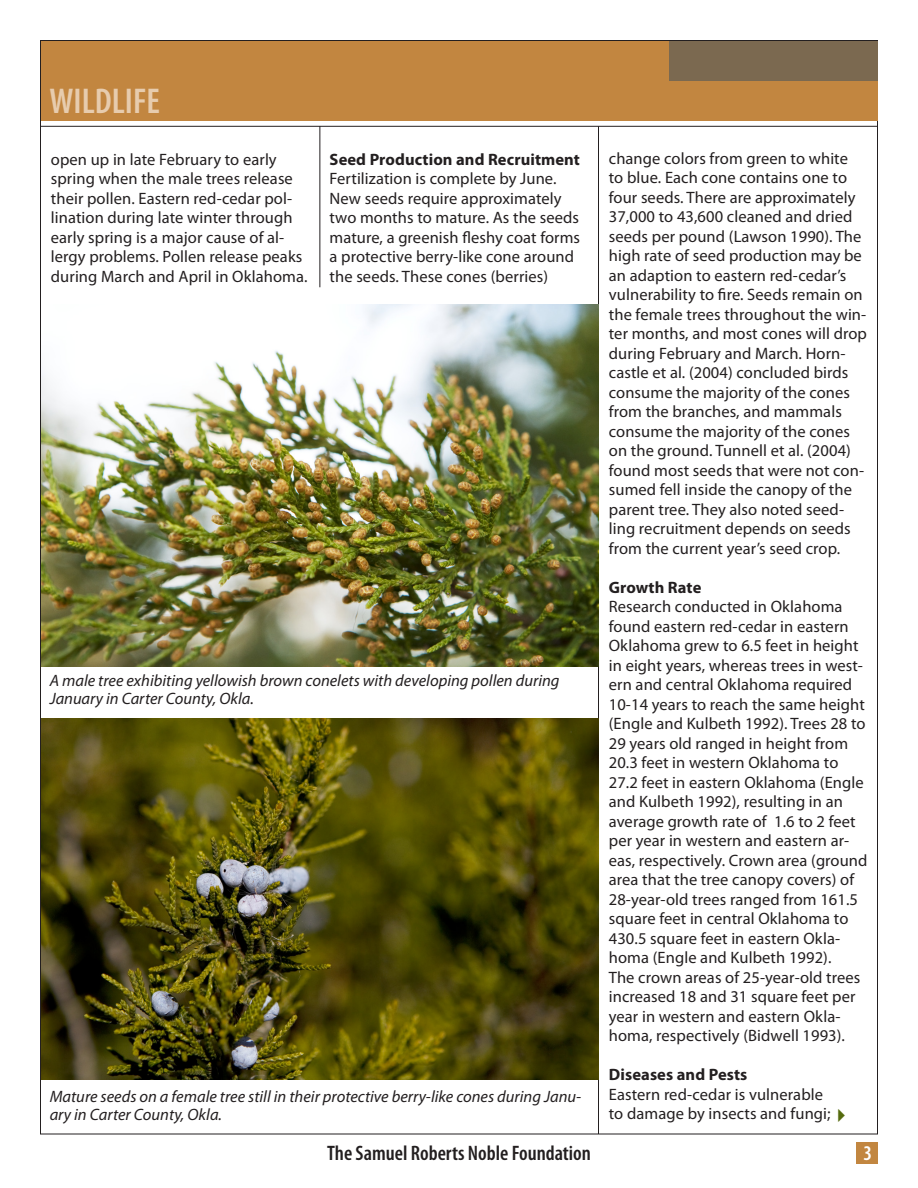
<style>
.page{position:relative;width:918px;height:1188px;background:#fff}
.page>*{position:absolute;margin:0;border:0;box-sizing:border-box;transform-origin:0 0}
.t1{font:600 condensed 36px "Myriad Pro";color:#e7ccae}
.t2{font:600 condensed 21px "Myriad Pro";color:#231f20}
.t3{font:600 condensed 21px "Myriad Pro";color:#fff}
.t4{font:16.5px/19.5px "Myriad Pro";letter-spacing:.005em;color:#231f20}
.t5{font:italic 16.5px/18px "Myriad Pro";color:#231f20}
.t6{font:700 16.5px "Myriad Pro";letter-spacing:.005em;color:#231f20}
.s1{color:#556b0e}
</style>
<div class="page">
<hr style="left:598px;top:126px;width:1px;height:1008px;background:#231f20">
<hr style="left:40px;top:126px;width:838px;height:1px;background:#231f20">
<div style="left:41px;top:41px;width:836px;height:79px;background:#c28640"></div>
<div style="left:669px;top:41px;width:208px;height:39px;background:#7b6950"></div>
<div style="left:856px;top:1142px;width:22px;height:21px;background:#c28640"></div>
<hr style="left:320px;top:126px;width:1px;height:161px;background:#231f20">
<img style="left:41px;top:305px;width:557px;height:361px">
<img style="left:41px;top:718px;width:557px;height:362px">
<h1 class="t1" style="left:50px;top:79px;width:112px">WILDLIFE</h1>
<p class="t4" style="left:51px;top:149px;width:258px">open up in late February to early spring when the male trees release their pollen. Eastern red-cedar pol&shy;lination during late winter through early spring is a major cause of al&shy;lergy problems. Pollen release peaks during March and April in Oklahoma.</p>
<p class="t6" style="left:330px;top:149px;width:252px">Seed Production and Recruitment</p>
<p class="t4" style="left:330px;top:169px;width:252px">Fertilization is complete by June.<br>New seeds require approximately two months to mature. As the seeds mature, a greenish fleshy coat forms a protective berry-like cone around the seeds. These cones (berries)</p>
<p class="t5" style="left:50px;top:671px;width:511px">A male tree exhibiting yellowish brown conelets with developing pollen during<br>January in Carter County, Okla.</p>
<p class="t5" style="left:50px;top:1087px;width:533px">Mature seeds on a female tree still in their protective berry-like cones during Janu&shy;ary in Carter County, Okla.</p>
<p class="t4" style="left:609px;top:148px;width:260px">change colors from green to white<br>to blue. Each cone contains one to four seeds. There are approximately 37,000 to 43,600 cleaned and dried seeds per pound (Lawson 1990). The high rate of seed production may be an adaption to eastern red-cedar’s vulnerability to fire. Seeds remain on the female trees throughout the win&shy;ter months, and most cones will drop during February and March. Horn&shy;castle et al. (2004) concluded birds consume the majority of the cones from the branches, and mammals consume the majority of the cones on the ground. Tunnell et al. (2004) found most seeds that were not con&shy;sumed fell inside the canopy of the parent tree. They also noted seed&shy;ling recruitment depends on seeds from the current year’s seed crop.</p>
<p class="t6" style="left:609px;top:576px;width:94px">Growth Rate</p>
<p class="t4" style="left:609px;top:597px;width:260px">Research conducted in Oklahoma found eastern red-cedar in eastern Oklahoma grew to 6.5 feet in height in eight years, whereas trees in west&shy;ern and central Oklahoma required 10-14 years to reach the same height (Engle and Kulbeth 1992). Trees 28 to 29 years old ranged in height from 20.3 feet in western Oklahoma to 27.2 feet in eastern Oklahoma (Engle and Kulbeth 1992), resulting in an average growth rate of 1.6 to 2 feet per year in western and eastern ar&shy;eas, respectively. Crown area (ground area that the tree canopy covers) of 28-year-old trees ranged from 161.5 square feet in central Oklahoma to 430.5 square feet in eastern Okla&shy;homa (Engle and Kulbeth 1992).<br>The crown areas of 25-year-old trees increased 18 and 31 square feet per year in western and eastern Okla&shy;homa, respectively (Bidwell 1993).</p>
<p class="t6" style="left:609px;top:1064px;width:140px">Diseases and Pests</p>
<p class="t4" style="left:609px;top:1084px;width:244px">Eastern red-cedar is vulnerable<br>to damage by insects and fungi; <span class="s1">✔</span></p>
<p class="t2" style="left:327px;top:1140px;width:265px">The Samuel Roberts Noble Foundation</p>
<p class="t3" style="left:863px;top:1140px;width:10px">3</p>
</div>
